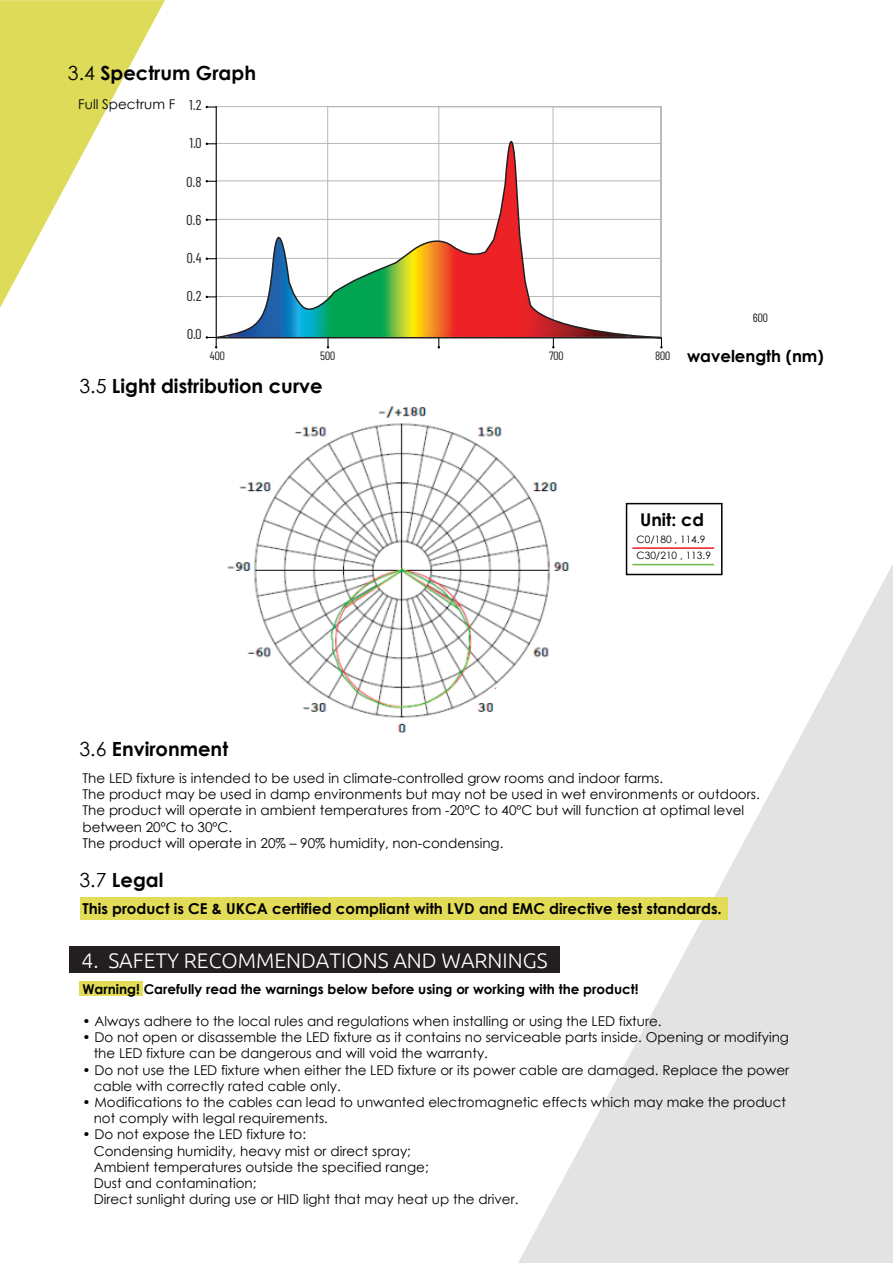
<style>
.page{position:relative;width:893px;height:1263px;background:#fff}
.page>*{position:absolute;margin:0;border:0;box-sizing:border-box;transform-origin:0 0}
.t1{font:300 21.15px "Ubuntu";color:#fff}
.t2{font:700 19.5px "Century Gothic";color:#020303}
.t3{font:700 17.55px "Century Gothic";color:#010101}
.t4{font:700 16.5px "Century Gothic";color:#010101}
.t5{font:700 15px "Century Gothic";color:#010101}
.t6{font:14.25px "Barlow Condensed";color:#231f20}
.t7{font:13.5px/16.2px "Century Gothic";color:#010101}
.t8{font:700 13.5px "Century Gothic";color:#010101}
.t9{font:12px "Barlow Condensed";color:#231f20}
.t10{font:10.2px/16.5px "Century Gothic";color:#010101}
.s1{font-weight:400}
.s2{font-family:"Barlow Condensed";font-size:14.25px;color:#231f20}
</style>
<div class="page">
<div style="left:79px;top:981px;width:64px;height:14px;background:#e2dc58"></div>
<svg style="left:518px;top:564px;width:374px;height:699px;fill:#e3e3e4"></svg>
<svg style="left:0;top:0;width:165px;height:308px"></svg>
<img style="left:227px;top:406px;width:384px;height:327px">
<hr style="left:632px;top:547px;width:82px;height:2px;background:#ed1d24">
<hr style="left:632px;top:564px;width:82px;height:1px;background:#6abd45">
<div style="left:625px;top:503px;width:97px;height:72px;border:2px solid #010101"></div>
<div style="left:69px;top:946px;width:491px;height:27px;background:#231f20"></div>
<hr style="left:207px;top:337px;width:454px;height:1px;background:#000">
<hr style="left:216px;top:106px;width:1px;height:241px;background:#000">
<svg style="left:327px;top:339px;width:2px;height:9px"></svg>
<svg style="left:206px;top:106px;width:8px;height:2px"></svg>
<svg style="left:206px;top:143px;width:8px;height:2px"></svg>
<svg style="left:206px;top:180px;width:8px;height:2px"></svg>
<svg style="left:206px;top:219px;width:8px;height:2px"></svg>
<svg style="left:206px;top:258px;width:8px;height:2px"></svg>
<svg style="left:206px;top:296px;width:8px;height:2px"></svg>
<svg style="left:437px;top:339px;width:3px;height:9px"></svg>
<svg style="left:552px;top:339px;width:2px;height:9px"></svg>
<svg style="left:660px;top:339px;width:2px;height:9px"></svg>
<svg style="left:214px;top:106px;width:448px;height:233px"></svg>
<div style="left:80px;top:897px;width:647px;height:23px;background:#e2dc58"></div>
<h2 class="t2" style="left:68px;top:58px;width:190px"><span class="s1">3.4</span> Spectrum Graph</h2>
<p class="t7" style="left:78px;top:96px;width:125px">Full Spectrum F <span class="s2">1.2</span></p>
<p class="t6" style="left:189px;top:134px;width:14px">1.0</p>
<p class="t6" style="left:186px;top:173px;width:17px">0.8</p>
<p class="t6" style="left:187px;top:211px;width:16px">0.6</p>
<p class="t6" style="left:187px;top:249px;width:16px">0.4</p>
<p class="t6" style="left:187px;top:287px;width:16px">0.2</p>
<p class="t6" style="left:187px;top:325px;width:16px">0.0</p>
<p class="t9" style="left:210px;top:348px;width:16px">400</p>
<p class="t9" style="left:320px;top:348px;width:17px">500</p>
<p class="t9" style="left:549px;top:348px;width:16px">700</p>
<p class="t9" style="left:655px;top:348px;width:17px">800</p>
<h2 class="t2" style="left:79px;top:371px;width:245px"><span class="s1">3.5</span> Light distribution curve</h2>
<p class="t9" style="left:752px;top:310px;width:17px">600</p>
<p class="t4" style="left:687px;top:344px;width:138px">wavelength (nm)</p>
<h2 class="t2" style="left:79px;top:735px;width:150px"><span class="s1">3.6</span> Environment</h2>
<p class="t3" style="left:640px;top:506px;width:65px">Unit: cd</p>
<p class="t10" style="left:636px;top:531px;width:76px">C0/180 , 114.9<br>C30/210 , 113.9</p>
<p class="t7" style="left:82px;top:770px;width:678px">The LED fixture is intended to be used in climate-controlled grow rooms and indoor farms.<br>The product may be used in damp environments but may not be used in wet environments or outdoors.<br>The product will operate in ambient temperatures from -20ºC to 40ºC but will function at optimal level between 20ºC to 30ºC.<br>The product will operate in 20% – 90% humidity, non-condensing.</p>
<h2 class="t2" style="left:79px;top:865px;width:85px"><span class="s1">3.7</span> Legal</h2>
<p class="t5" style="left:82px;top:897px;width:640px">This product is CE &amp; UKCA certified compliant with LVD and EMC directive test standards.</p>
<h1 class="t1" style="left:82px;top:947px;width:467px">4. SAFETY RECOMMENDATIONS AND WARNINGS</h1>
<p class="t8" style="left:82px;top:978px;width:557px">Warning! Carefully read the warnings below before using or working with the product!</p>
<p class="t7" style="left:82px;top:1013px;width:580px">• Always adhere to the local rules and regulations when installing or using the LED fixture.</p>
<p class="t7" style="left:94px;top:1029px;width:696px;text-indent:-11px">• Do not open or disassemble the LED fixture as it contains no serviceable parts inside. Opening or modifying the LED fixture can be dangerous and will void the warranty.</p>
<p class="t7" style="left:94px;top:1061px;width:697px;text-indent:-11px">• Do not use the LED fixture when either the LED fixture or its power cable are damaged. Replace the power cable with correctly rated cable only.</p>
<p class="t7" style="left:94px;top:1094px;width:694px;text-indent:-11px">• Modifications to the cables can lead to unwanted electromagnetic effects which may make the product not comply with legal requirements.</p>
<p class="t7" style="left:94px;top:1126px;width:426px;text-indent:-11px">• Do not expose the LED fixture to:<br>Condensing humidity, heavy mist or direct spray;<br>Ambient temperatures outside the specified range;<br>Dust and contamination;<br>Direct sunlight during use or HID light that may heat up the driver.</p>
</div>
